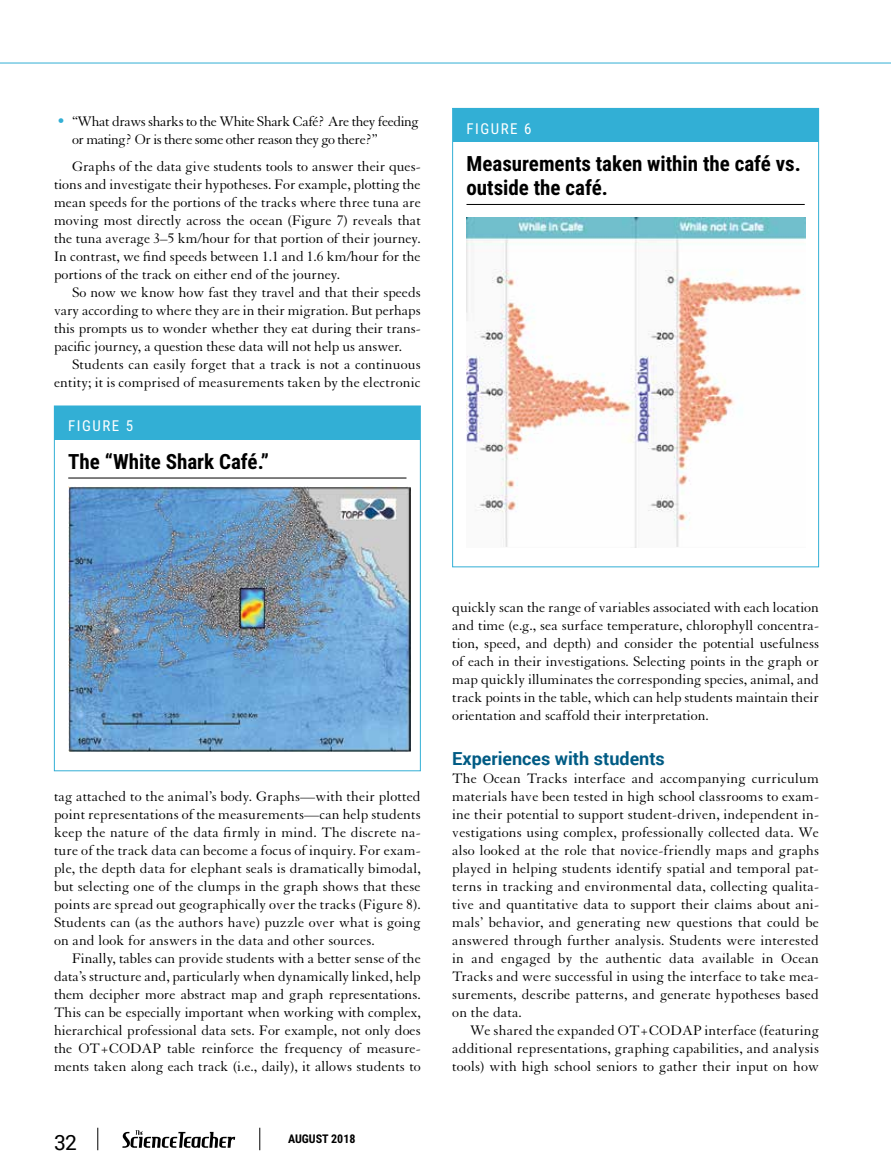
<style>
.page{position:relative;width:891px;height:1175px;background:#fff}
.page>*{position:absolute;margin:0;border:0;box-sizing:border-box;transform-origin:0 0}
.t1{font:700 21px/24px "Roboto Condensed";color:#000}
.t2{font:21px "Roboto";color:#000}
.t3{font:700 18px "Roboto";color:#005b84}
.t4{font:15px/18px "Granjon LT Std";color:#000;text-align:justify}
.t5{font:15px/18px "Granjon LT Std";letter-spacing:-.03em;color:#000}
.t6{font:15px "Roboto Condensed";letter-spacing:.1em;color:#fff}
.t7{font:700 12px "Roboto Condensed";color:#000}
.s1{font-family:"Helvetica LT Std";color:#32afd5}
</style>
<div class="page">
<div style="left:55px;top:406px;width:365px;height:33px;background:#32afd5"></div>
<hr style="left:68px;top:477px;width:338px;height:1px;background:#000">
<div style="left:54px;top:405px;width:367px;height:366px;border:1px solid #32afd5"></div>
<div style="left:453px;top:109px;width:365px;height:33px;background:#32afd5"></div>
<hr style="left:466px;top:204px;width:339px;height:1px;background:#000">
<img style="left:467px;top:218px;width:338px;height:329px">
<img style="left:68px;top:486px;width:342px;height:265px">
<svg style="left:122px;top:1130px;width:113px;height:17px"></svg>
<svg style="left:97px;top:1127px;width:1px;height:23px"></svg>
<svg style="left:259px;top:1127px;width:1px;height:23px"></svg>
<hr style="left:0;top:63px;width:891px;height:1px;background:#32afd5">
<p class="t5" style="left:72px;top:113px;width:348px;text-indent:-14px"><span class="s1">•</span> “What draws sharks to the White Shark Café? Are they feeding or mating? Or is there some other reason they go there?”</p>
<p class="t4" style="left:54px;top:158px;width:368px;text-indent:18px">Graphs of the data give students tools to answer their ques&shy;tions and investigate their hypotheses. For example, plotting the mean speeds for the portions of the tracks where three tuna are moving most directly across the ocean (Figure 7) reveals that the tuna average 3–5 km/hour for that portion of their journey.<br>In contrast, we find speeds between 1.1 and 1.6 km/hour for the portions of the track on either end of the journey.</p>
<p class="t4" style="left:54px;top:284px;width:368px;text-indent:18px">So now we know how fast they travel and that their speeds vary according to where they are in their migration. But perhaps this prompts us to wonder whether they eat during their trans&shy;pacific journey, a question these data will not help us answer.</p>
<p class="t4" style="left:54px;top:356px;width:368px;text-align:right">Students can easily forget that a track is not a continuous entity; it is comprised of measurements taken by the electronic</p>
<p class="t6" style="left:68px;top:415px;width:67px">FIGURE 5</p>
<h1 class="t1" style="left:68px;top:448px;width:202px">The “White Shark Café.”</h1>
<p class="t6" style="left:466px;top:118px;width:66px">FIGURE 6</p>
<h1 class="t1" style="left:466px;top:151px;width:336px">Measurements taken within the café vs. outside the café.</h1>
<p class="t4" style="left:54px;top:788px;width:368px">tag attached to the animal’s body. Graphs—with their plotted point representations of the measurements—can help students keep the nature of the data firmly in mind. The discrete na&shy;ture of the track data can become a focus of inquiry. For exam&shy;ple, the depth data for elephant seals is dramatically bimodal, but selecting one of the clumps in the graph shows that these points are spread out geographically over the tracks (Figure 8).<br>Students can (as the authors have) puzzle over what is going on and look for answers in the data and other sources.</p>
<p class="t4" style="left:54px;top:950px;width:368px;text-indent:18px">Finally, tables can provide students with a better sense of the data’s structure and, particularly when dynamically linked, help them decipher more abstract map and graph representations.<br>This can be especially important when working with complex, hierarchical professional data sets. For example, not only does the OT+CODAP table reinforce the frequency of measure&shy;ments taken along each track (i.e., daily), it allows students to</p>
<h1 class="t2" style="left:54px;top:1127px;width:25px">32</h1>
<p class="t7" style="left:288px;top:1130px;width:69px">AUGUST 2018</p>
<p class="t4" style="left:452px;top:599px;width:368px">quickly scan the range of variables associated with each location and time (e.g., sea surface temperature, chlorophyll concentra&shy;tion, speed, and depth) and consider the potential usefulness of each in their investigations. Selecting points in the graph or map quickly illuminates the corresponding species, animal, and track points in the table, which can help students maintain their orientation and scaffold their interpretation.</p>
<p class="t3" style="left:452px;top:746px;width:214px">Experiences with students</p>
<p class="t4" style="left:452px;top:770px;width:368px">The Ocean Tracks interface and accompanying curriculum materials have been tested in high school classrooms to exam&shy;ine their potential to support student-driven, independent in&shy;vestigations using complex, professionally collected data. We also looked at the role that novice-friendly maps and graphs played in helping students identify spatial and temporal pat&shy;terns in tracking and environmental data, collecting qualita&shy;tive and quantitative data to support their claims about ani&shy;mals’ behavior, and generating new questions that could be answered through further analysis. Students were interested in and engaged by the authentic data available in Ocean Tracks and were successful in using the interface to take mea&shy;surements, describe patterns, and generate hypotheses based on the data.</p>
<p class="t4" style="left:452px;top:1022px;width:368px;text-indent:18px">We shared the expanded OT+CODAP interface (featuring additional representations, graphing capabilities, and analysis tools) with high school seniors to gather their input on how</p>
</div>
